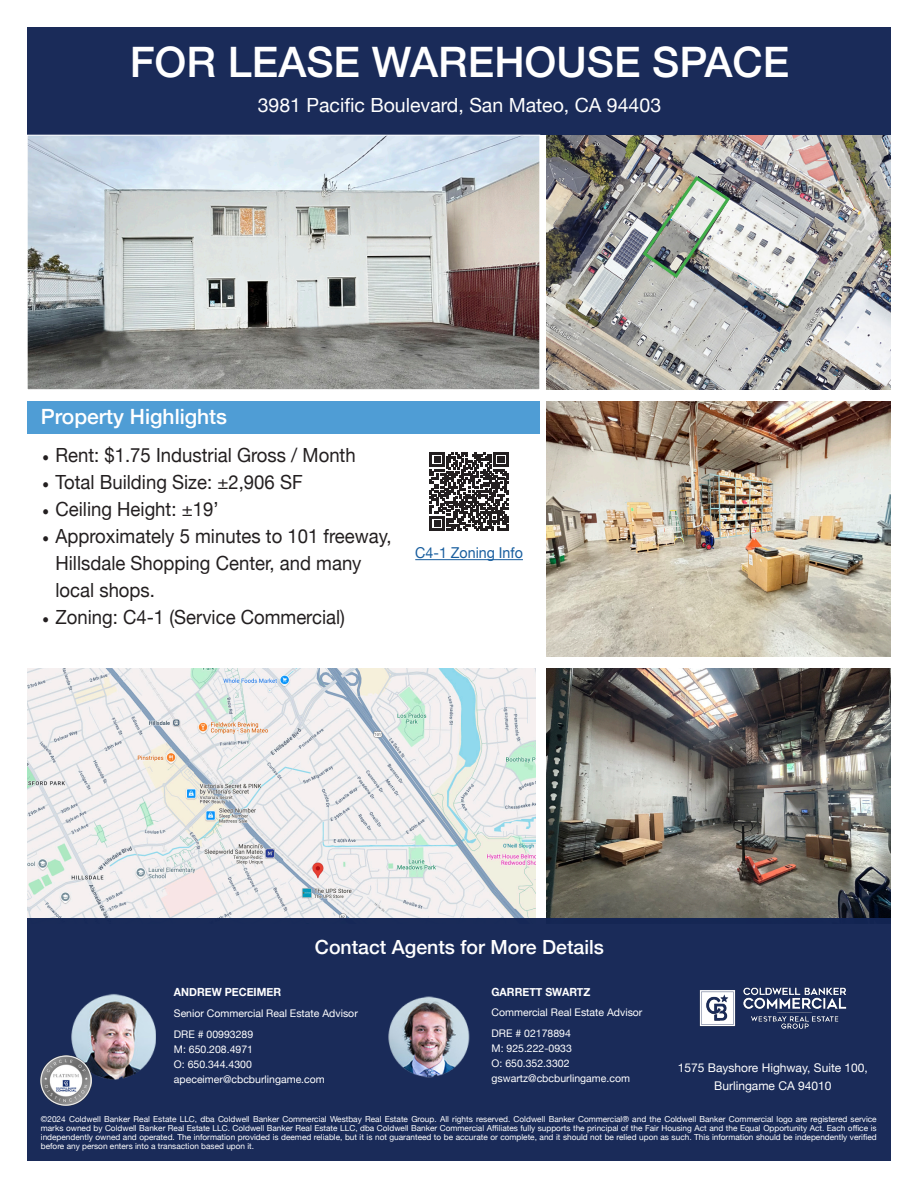
<style>
.page{position:relative;width:918px;height:1188px;background:#fff}
.page>*{position:absolute;margin:0;border:0;box-sizing:border-box;transform-origin:0 0}
.t1{font:500 42px "Helvetica Neue";color:#fff}
.t2{font:500 21px "Helvetica Neue";color:#fff}
.t3{font:19.5px/27px "Helvetica Neue";color:#231f20;scale:.95 1}
.t4{font:19.5px "Helvetica Neue";color:#fff}
.t5{font:500 19.5px "Helvetica Neue";color:#fff}
.t6{font:15px "Helvetica Neue";color:#175d9e;scale:.95 1}
.t7{font:12px "Helvetica Neue";color:#fff}
.t8{font:700 11.25px "Helvetica Neue";color:#fff;scale:.95 1}
.t9{font:10.5px "Helvetica Neue";color:#fff}
.t10{font:8.25px/9px "Helvetica Neue";color:#fff;text-align:justify}
.s1{font-family:"Minion Pro"}
</style>
<div class="page">
<img style="left:27px;top:668px;width:509px;height:250px">
<img style="left:547px;top:668px;width:344px;height:250px">
<div style="left:27px;top:27px;width:864px;height:108px;background:#1a2b59"></div>
<div style="left:27px;top:918px;width:864px;height:242px;background:#1a2b59"></div>
<div style="left:27px;top:402px;width:513px;height:32px;background:#4f9dd5"></div>
<img style="left:29px;top:137px;width:509px;height:251px">
<div style="left:27px;top:135px;width:513px;height:255px;border:1px solid #fff"></div>
<img style="left:547px;top:135px;width:344px;height:255px">
<img style="left:71px;top:994px;width:85px;height:87px">
<img style="left:388px;top:996px;width:82px;height:82px">
<img style="left:41px;top:1056px;width:50px;height:50px">
<img style="left:699px;top:987px;width:148px;height:42px">
<hr style="left:415px;top:559px;width:108px;height:1px;background:#175d9e">
<img style="left:547px;top:402px;width:344px;height:254px">
<img style="left:640px;top:174px;width:92px;height:106px">
<svg style="left:430px;top:452px;width:79px;height:79px"></svg>
<p class="t1" style="left:130px;top:29px;width:661px">FOR LEASE WAREHOUSE SPACE</p>
<p class="t4" style="left:258px;top:91px;width:405px">3981 Pacific Boulevard, San Mateo, CA 94403</p>
<p class="t2" style="left:41px;top:399px;width:188px">Property Highlights</p>
<p class="t3" style="left:42px;top:443px;width:332px"><span class="s1">•</span> Rent: $1.75 Industrial Gross / Month</p>
<p class="t3" style="left:42px;top:470px;width:276px"><span class="s1">•</span> Total Building Size: ±2,906 SF</p>
<p class="t3" style="left:42px;top:497px;width:187px"><span class="s1">•</span> Ceiling Height: ±19’</p>
<p class="t3" style="left:56px;top:524px;width:355px;text-indent:-14px"><span class="s1">•</span> Approximately 5 minutes to 101 freeway,<br>Hillsdale Shopping Center, and many local shops.</p>
<p class="t3" style="left:42px;top:605px;width:321px"><span class="s1">•</span> Zoning: C4-1 (Service Commercial)</p>
<p class="t6" style="left:415px;top:542px;width:115px">C4-1 Zoning Info</p>
<p class="t5" style="left:315px;top:931px;width:291px">Contact Agents for More Details</p>
<p class="t8" style="left:174px;top:983px;width:114px">ANDREW PECEIMER</p>
<p class="t9" style="left:174px;top:1005px;width:185px">Senior Commercial Real Estate Advisor</p>
<p class="t9" style="left:174px;top:1027px;width:81px">DRE # 00993289</p>
<p class="t9" style="left:174px;top:1042px;width:81px">M: 650.208.4971</p>
<p class="t9" style="left:174px;top:1057px;width:80px">O: 650.344.4300</p>
<p class="t9" style="left:174px;top:1072px;width:152px">apeceimer@cbcburlingame.com</p>
<p class="t8" style="left:492px;top:983px;width:106px">GARRETT SWARTZ</p>
<p class="t9" style="left:492px;top:1004px;width:152px">Commercial Real Estate Advisor</p>
<p class="t9" style="left:492px;top:1026px;width:81px">DRE # 02178894</p>
<p class="t9" style="left:492px;top:1041px;width:82px">M: 925.222-0933</p>
<p class="t9" style="left:492px;top:1056px;width:80px">O: 650.352.3302</p>
<p class="t9" style="left:492px;top:1071px;width:140px">gswartz@cbcburlingame.com</p>
<p class="t7" style="left:678px;top:1059px;width:192px">1575 Bayshore Highway, Suite 100,</p>
<p class="t7" style="left:714px;top:1077px;width:119px">Burlingame CA 94010</p>
<p class="t10" style="left:41px;top:1115px;width:837px">©2024 Coldwell Banker Real Estate LLC, dba Coldwell Banker Commercial Westbay Real Estate Group. All rights reserved. Coldwell Banker Commercial® and the Coldwell Banker Commercial logo are registered service marks owned by Coldwell Banker Real Estate LLC. Coldwell Banker Real Estate LLC, dba Coldwell Banker Commercial Affiliates fully supports the principal of the Fair Housing Act and the Equal Opportunity Act. Each office is independently owned and operated. The information provided is deemed reliable, but it is not guaranteed to be accurate or complete, and it should not be relied upon as such. This information should be independently verified before any person enters into a transaction based upon it.</p>
</div>
